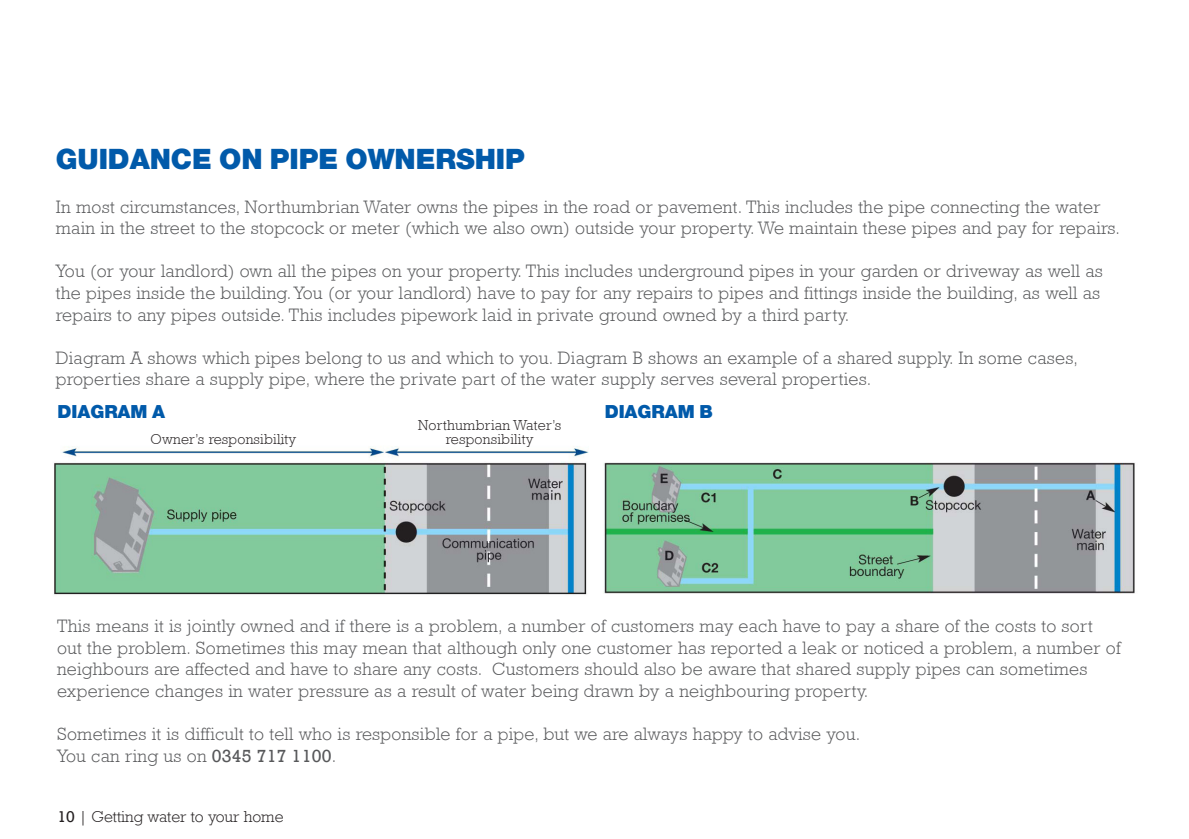
<style>
.page{position:relative;width:1189px;height:839px;background:#fff}
.page>*{position:absolute;margin:0;border:0;box-sizing:border-box;transform-origin:0 0}
.t1{font:28px "Helvetica Neue Black WHAM";letter-spacing:-.005em;color:#015aaa}
.t2{font:300 18px/21.6px "Rockwell";letter-spacing:.015em;color:#57585a}
.t3{font:18px "Helvetica Neue Black WHAM";letter-spacing:-.005em;color:#015aaa}
.t4{font:300 16px "Rockwell";color:#231f20}
.t5{font:300 14.4px "Rockwell";letter-spacing:.015em;color:#231f20}
.s1{font-weight:400}
</style>
<div class="page">
<img style="left:54px;top:444px;width:534px;height:151px">
<img style="left:604px;top:462px;width:531px;height:132px">
<p class="t1" style="left:56px;top:143px;width:470px">GUIDANCE ON PIPE OWNERSHIP</p>
<p class="t2" style="left:56px;top:195px;width:1065px">In most circumstances, Northumbrian Water owns the pipes in the road or pavement. This includes the pipe connecting the water main in the street to the stopcock or meter (which we also own) outside your property. We maintain these pipes and pay for repairs.</p>
<p class="t2" style="left:56px;top:260px;width:1048px">You (or your landlord) own all the pipes on your property. This includes underground pipes in your garden or driveway as well as</p>
<p class="t2" style="left:56px;top:282px;width:1046px">the pipes inside the building. You (or your landlord) have to pay for any repairs to pipes and fittings inside the building, as well as repairs to any pipes outside. This includes pipework laid in private ground owned by a third party.</p>
<p class="t2" style="left:56px;top:347px;width:1023px">Diagram A shows which pipes belong to us and which to you. Diagram B shows an example of a shared supply. In some cases, properties share a supply pipe, where the private part of the water supply serves several properties.</p>
<p class="t3" style="left:58px;top:401px;width:109px">DIAGRAM A</p>
<p class="t3" style="left:604px;top:401px;width:110px">DIAGRAM B</p>
<p class="t5" style="left:418px;top:416px;width:145px">Northumbrian Water’s</p>
<p class="t5" style="left:151px;top:430px;width:147px">Owner’s responsibility</p>
<p class="t5" style="left:446px;top:430px;width:89px">responsibility</p>
<p class="t2" style="left:57px;top:614px;width:1065px">This means it is jointly owned and if there is a problem, a number of customers may each have to pay a share of the costs to sort out the problem. Sometimes this may mean that although only one customer has reported a leak or noticed a problem, a number of neighbours are affected and have to share any costs. Customers should also be aware that shared supply pipes can sometimes experience changes in water pressure as a result of water being drawn by a neighbouring property.</p>
<p class="t2" style="left:57px;top:722px;width:804px">Sometimes it is difficult to tell who is responsible for a pipe, but we are always happy to advise you.</p>
<p class="t2" style="left:57px;top:744px;width:281px">You can ring us on <span class="s1">0345 717 1100</span>.</p>
<p class="t4" style="left:58px;top:807px;width:228px"><span class="s1">10</span> | Getting water to your home</p>
</div>
